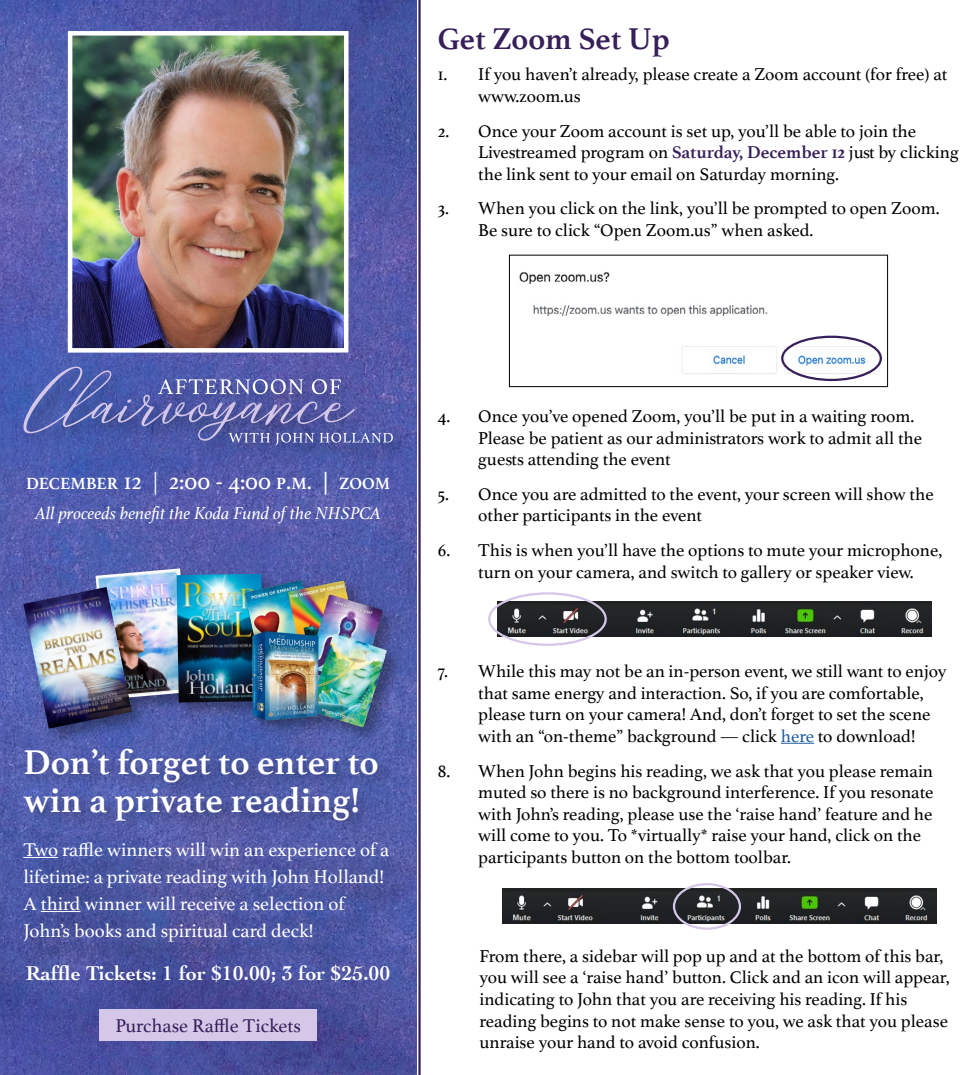
<style>
.page{position:relative;width:972px;height:1075px;background:#fff}
.page>*{position:absolute;margin:0;border:0;box-sizing:border-box;transform-origin:0 0}
.t1{font:700 36px/38.2px "Athelas";color:#fff}
.t2{font:700 31.5px "Athelas";color:#371f5a}
.t3{font:700 20.93px "Cochin";color:#fff}
.t4{font:19.35px/27px "Athelas";color:#fff}
.t5{font:19.35px "Athelas";color:#371f5a}
.t6{font:18px/21.6px "Athelas";color:#000}
.t7{font:italic 18px "Athelas";color:#fff}
.t8{font:700 17.1px "Athelas";color:#fff}
.s1{font-weight:700;color:#371f5a}
.s2{font-weight:400;font-size:24.3px}
.s3{font-size:24.3px}
.s4{color:#215e9e}
</style>
<div class="page">
<hr style="left:781px;top:742px;width:33px;height:1px;background:#215e9e">
<img style="left:519px;top:272px;width:363px;height:110px">
<div style="left:509px;top:255px;width:379px;height:132px;border:1px solid #000"></div>
<div style="left:781px;top:335px;width:101px;height:46px;border:2px solid #371f5a;border-radius:50%"></div>
<img style="left:0;top:0;width:416px;height:1074px">
<img style="left:73px;top:36px;width:271px;height:311px">
<div style="left:68px;top:31px;width:281px;height:321px;border:4px solid #fff"></div>
<div style="left:19px;top:361px;width:354px;height:98px;background:#000;opacity:.37"></div>
<div style="left:226px;top:427px;width:186px;height:35px;background:#000;opacity:.43"></div>
<svg style="left:23px;top:366px;width:370px;height:79px;background:#5c65ad"></svg>
<hr style="left:418px;top:0;width:3px;height:1074px;background:#371f5a">
<div style="left:20px;top:744px;width:377px;height:95px;background:#000;opacity:.3"></div>
<div style="left:28px;top:846px;width:387px;height:122px;background:#000;opacity:.3"></div>
<hr style="left:23px;top:856px;width:35px;height:1px;background:#fff">
<hr style="left:41px;top:910px;width:39px;height:1px;background:#fff">
<div style="left:19px;top:563px;width:386px;height:183px;background:#000;opacity:.37"></div>
<img style="left:96px;top:568px;width:95px;height:131px">
<img style="left:177px;top:573px;width:87px;height:129px">
<img style="left:239px;top:575px;width:154px;height:153px">
<img style="left:23px;top:587px;width:109px;height:141px">
<div style="left:99px;top:1008px;width:218px;height:31px;background:#d5c7e8"></div>
<img style="left:503px;top:888px;width:433px;height:35px">
<div style="left:673px;top:882px;width:68px;height:47px;border:2px solid #d5c7e8;border-radius:50%"></div>
<img style="left:498px;top:601px;width:433px;height:35px">
<div style="left:488px;top:592px;width:119px;height:53px;border:2px solid #d5c7e8;border-radius:50%"></div>
<h2 class="t2" style="left:438px;top:13px;width:233px">Get Zoom Set Up</h2>
<p class="t6" style="left:478px;top:63px;width:471px;text-indent:-40px">1. If you haven’t already, please create a Zoom account (for free) at www.zoom.us</p>
<p class="t6" style="left:478px;top:119px;width:482px;text-indent:-40px">2. Once your Zoom account is set up, you’ll be able to join the<br>Lives treamed program on <span class="s1">Saturday, December 12</span> jus t by clicking the link sent to your email on Saturday morning.</p>
<p class="t6" style="left:478px;top:197px;width:463px;text-indent:-40px">3. When you click on the link, you’ll be prompted to open Zoom.<br>Be sure to click “Open Zoom.us” when asked.</p>
<p class="t8" style="left:26px;top:469px;width:366px">DECEMBER <span class="s2">12 | 2:00 - 4:00</span> P<span class="s2">.</span>M<span class="s2">.</span> <span class="s3">|</span> ZOOM</p>
<p class="t7" style="left:35px;top:498px;width:347px">All proceeds benefit the Koda Fund of the NHSPCA</p>
<h1 class="t1" style="left:23px;top:741px;width:357px">Don’t forget to enter to win a private reading!</h1>
<p class="t4" style="left:23px;top:835px;width:367px">Two raffle winners will win an experience of a lifetime: a private reading with John Holland!<br>A third winner will receive a selection of John’s books and spiritual card deck!</p>
<p class="t3" style="left:26px;top:959px;width:366px">Raffle Tickets: 1 for $10.00; 3 for $25.00</p>
<p class="t5" style="left:115px;top:1009px;width:187px">Purchase Raffle Tickets</p>
<p class="t6" style="left:478px;top:404px;width:445px;text-indent:-40px">4. Once you’ve opened Zoom, you’ll be put in a waiting room.<br>Please be patient as our adminis trators work to admit all the gues ts attending the event</p>
<p class="t6" style="left:478px;top:482px;width:457px;text-indent:-40px">5. Once you are admitted to the event, your screen will show the other participants in the event</p>
<p class="t6" style="left:478px;top:538px;width:466px;text-indent:-40px">6. This is when you’ll have the options to mute your microphone, turn on your camera, and switch to gallery or speaker view.</p>
<p class="t6" style="left:478px;top:659px;width:470px;text-indent:-40px">7. While this may not be an in-person event, we s till want to enjoy that same energy and interaction. So, if you are comfortable, please turn on your camera! And, don’t forget to set the scene with an “on-theme” background — click <span class="s4">here</span> to download!</p>
<p class="t6" style="left:478px;top:759px;width:457px;text-indent:-40px">8. When John begins his reading, we ask that you please remain muted so there is no background interference. If you resonate with John’s reading, please use the ‘raise hand’ feature and he will come to you. To *virtually* raise your hand, click on the participants button on the bottom toolbar.</p>
<p class="t6" style="left:480px;top:944px;width:472px">From there, a sidebar will pop up and at the bottom of this bar, you will see a ‘raise hand’ button. Click and an icon will appear, indicating to John that you are receiving his reading. If his reading begins to not make sense to you, we ask that you please unraise your hand to avoid confusion.</p>
</div>
